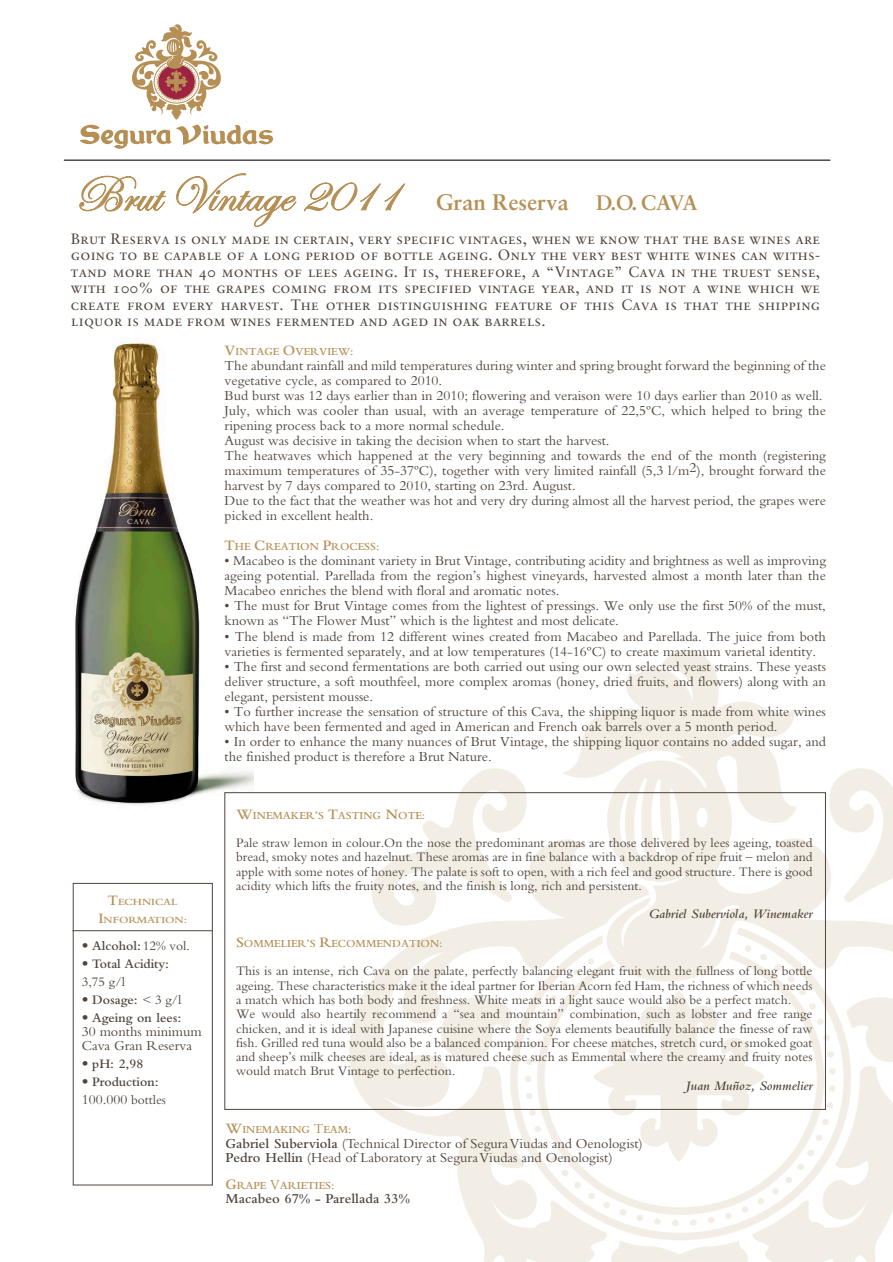
<style>
.page{position:relative;width:893px;height:1262px;background:#fff}
.page>*{position:absolute;margin:0;border:0;box-sizing:border-box;transform-origin:0 0}
.t1{font:51px "Edwardian Script ITC";color:#b58f54}
.t2{font:22.5px "Sabon Bold Os F";color:#b58f54}
.t3{font:15px/16.5px "Sabon Roman SC";letter-spacing:.02em;color:#4f443c;text-align:justify}
.t4{font:14.25px/15px "Bembo";color:#4f443c}
.t5{font:600 14.25px "Bembo";color:#4f443c}
.t6{font:13.5px/14.2px "Bembo";color:#4f443c;text-align:justify}
.t7{font:600 13.5px/18px "Bembo";color:#4f443c}
.t8{font:italic 600 13.5px "Bembo";color:#4f443c}
.t9{font:600 11.25px "Bembo";color:#b58f54}
.t10{font:600 9.9px/18px "Bembo";color:#b58f54;text-align:center;scale:1.14 1}
.s1{font-size:21px}
.s2{font-size:15px}
.s3{font-family:"Sabon Roman Os F";font-weight:400}
.s4{font-weight:400}
.s5{font-size:13.5px}
.s6{font-weight:400;font-size:14.25px}
.s7{font-weight:600}
</style>
<div class="page">
<img style="left:75px;top:342px;width:178px;height:463px">
<svg style="left:578px;top:650px;width:219px;height:173px;fill:#f3eee5"></svg>
<svg style="left:829px;top:768px;width:63px;height:59px"></svg>
<svg style="left:422px;top:761px;width:345px;height:66px"></svg>
<svg style="left:349px;top:827px;width:543px;height:435px"></svg>
<div style="left:73px;top:883px;width:139px;height:302px;border:1px solid #4f443c"></div>
<hr style="left:72px;top:930px;width:140px;height:1px;background:#4f443c">
<svg style="left:79px;top:175px;width:87px;height:37px"></svg>
<svg style="left:176px;top:173px;width:230px;height:54px"></svg>
<hr style="left:64px;top:160px;width:766px;height:1px;background:#000">
<svg style="left:80px;top:24px;width:193px;height:125px"></svg>
<h1 class="t1" style="left:74px;top:166px;width:325px">Brut Vintage 2011</h1>
<h2 class="t2" style="left:436px;top:188px;width:263px">Gran Reserva <span class="s1">D.O. CAVA</span></h2>
<p class="t3" style="left:71px;top:230px;width:750px">Brut Reserva is only made in certain, very specific vintages, when we know that the base wines are going to be capable of a long period of bottle ageing. Only the very best white wines can withs&shy;tand more than 40 months of lees ageing. It is, therefore, a “Vintage” Cava in the truest sense, with 100% of the grapes coming from its specified vintage year, and it is not a wine which we create from every harvest. The other distinguishing feature of this Cava is that the shipping liquor is made from wines fermented and aged in oak barrels.</p>
<p class="t10" style="left:98px;top:893px;width:79px"><span class="s2">T</span>ECHNICAL<br><span class="s2">I</span>NFORMATION:</p>
<p class="t7" style="left:82px;top:936px;width:110px"><span class="s3">•</span> Alcohol: <span class="s4">12% vol.</span></p>
<p class="t7" style="left:82px;top:954px;width:89px"><span class="s3">•</span> Total Acidity:<br><span class="s4">3,75 g/l</span></p>
<p class="t7" style="left:82px;top:990px;width:101px"><span class="s3">•</span> Dosage: <span class="s4">&lt; 3 g/l</span></p>
<p class="t7" style="left:82px;top:1008px;width:101px"><span class="s3">•</span> Ageing on lees:</p>
<p class="t4" style="left:82px;top:1024px;width:122px;line-height:14.2px">30 months minimum<br>Cava Gran Reserva</p>
<p class="t7" style="left:82px;top:1055px;width:63px"><span class="s3">•</span> pH: 2,98</p>
<p class="t7" style="left:82px;top:1073px;width:78px"><span class="s3">•</span> Production:</p>
<p class="t4" style="left:82px;top:1092px;width:86px">100.000 <span class="s5">bottles</span></p>
<p class="t9" style="left:225px;top:345px;width:130px"><span class="s2">V</span>INTAGE <span class="s2">O</span>VERVIEW:</p>
<p class="t4" style="left:225px;top:358px;width:603px">The abundant rainfall and mild temperatures during winter and spring brought forward the beginning of the vegetative cycle, as compared to 2010.<br>Bud burst was 12 days earlier than in 2010; flowering and veraison were 10 days earlier than 2010 as well.<br>July, which was cooler than usual, with an average temperature of 22,5ºC, which helped to bring the ripening process back to a more normal schedule.<br>August was decisive in taking the decision when to start the harvest.<br>The heatwaves which happened at the very beginning and towards the end of the month (registering maximum temperatures of 35-37ºC), together with very limited rainfall (5,3 l/m2), brought forward the harvest by 7 days compared to 2010, starting on 23rd. August.<br>Due to the fact that the weather was hot and very dry during almost all the harvest period, the grapes were picked in excellent health.</p>
<p class="t9" style="left:225px;top:540px;width:156px"><span class="s2">T</span>HE <span class="s2">C</span>REATION <span class="s2">P</span>ROCESS:</p>
<p class="t4" style="left:225px;top:553px;width:603px;text-align:justify">• Macabeo is the dominant variety in Brut Vintage, contributing acidity and brightness as well as improving ageing potential. Parellada from the region’s highest vineyards, harvested almost a month later than the Macabeo enriches the blend with floral and aromatic notes.</p>
<p class="t4" style="left:225px;top:598px;width:603px">• The must for Brut Vintage comes from the lightest of pressings. We only use the first 50% of the must, known as “The Flower Must” which is the lightest and most delicate.</p>
<p class="t4" style="left:225px;top:628px;width:602px">• The blend is made from 12 different wines created from Macabeo and Parellada. The juice from both varieties is fermented separately, and at low temperatures (14-16ºC) to create maximum varietal identity.</p>
<p class="t4" style="left:225px;top:658px;width:603px;text-align:justify">• The first and second fermentations are both carried out using our own selected yeast strains. These yeasts deliver structure, a soft mouthfeel, more complex aromas (honey, dried fruits, and flowers) along with an elegant, persistent mousse.</p>
<p class="t4" style="left:225px;top:703px;width:602px">• To further increase the sensation of structure of this Cava, the shipping liquor is made from white wines which have been fermented and aged in American and French oak barrels over a 5 month period.</p>
<p class="t4" style="left:225px;top:733px;width:602px">• In order to enhance the many nuances of Brut Vintage, the shipping liquor contains no added sugar, and the finished product is therefore a Brut Nature.</p>
<p class="t9" style="left:236px;top:809px;width:190px"><span class="s2">W</span>INEMAKER’S <span class="s2">T</span>ASTING <span class="s2">N</span>OTE:</p>
<p class="t6" style="left:236px;top:835px;width:578px">Pale straw lemon in colour.On the nose the predominant aromas are those delivered by lees ageing, toasted bread, smoky notes and hazelnut. These aromas are in fine balance with a backdrop of ripe fruit – melon and apple with some notes of honey. The palate is soft to open, with a rich feel and good structure. There is good acidity which lifts the fruity notes, and the finish is long, rich and persistent.</p>
<p class="t8" style="left:648px;top:906px;width:165px">Gabriel Suberviola, Winemaker</p>
<p class="t9" style="left:236px;top:937px;width:208px"><span class="s2">S</span>OMMELIER’S <span class="s2">R</span>ECOMMENDATION:</p>
<p class="t6" style="left:236px;top:963px;width:578px;text-align:left">This is an intense, rich Cava on the palate, perfectly balancing elegant fruit with the fullness of long bottle ageing. These characteristics make it the ideal partner for Iberian Acorn fed Ham, the richness of which needs a match which has both body and freshness. White meats in a light sauce would also be a perfect match.<br>We would also heartily recommend a “sea and mountain” combination, such as lobster and free range chicken, and it is ideal with Japanese cuisine where the Soya elements beautifully balance the finesse of raw fish. Grilled red tuna would also be a balanced companion. For cheese matches, stretch curd, or smoked goat and sheep’s milk cheeses are ideal, as is matured cheese such as Emmental where the creamy and fruity notes would match Brut Vintage to perfection.</p>
<p class="t8" style="left:686px;top:1077px;width:128px">Juan Muñoz, Sommelier</p>
<p class="t9" style="left:226px;top:1123px;width:127px"><span class="s2">W</span>INEMAKING <span class="s6">T</span>EAM:</p>
<p class="t4" style="left:226px;top:1135px;width:419px;line-height:14.2px"><span class="s7">Gabriel Suberviola</span> (Technical Director of SeguraViudas and Oenologist)<br><span class="s7">Pedro Hellín</span> (Head of Laboratory at SeguraViudas and Oenologist)</p>
<p class="t9" style="left:226px;top:1179px;width:110px"><span class="s2">G</span>RAPE <span class="s6">V</span>ARIETIES:</p>
<p class="t5" style="left:226px;top:1190px;width:186px">Macabeo 67% - Parellada 33%</p>
</div>
